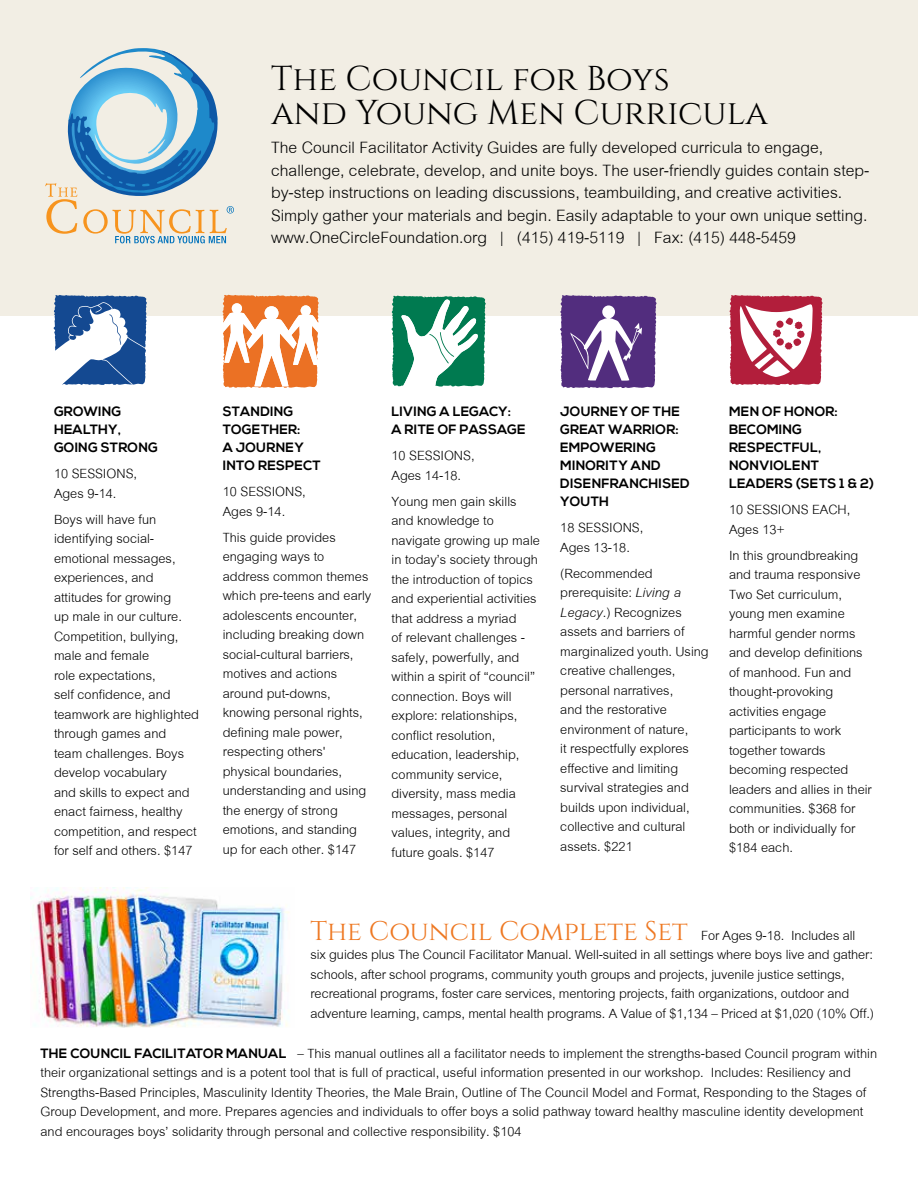
<style>
.page{position:relative;width:918px;height:1188px;background:#fff}
.page>*{position:absolute;margin:0;border:0;box-sizing:border-box;transform-origin:0 0}
.t1{font:34.5px/34.5px "Cinzel";color:#000}
.t2{font:24px/22.5px "Cordia UPC";color:#000}
.t3{font:19.5px/19.5px "Cordia UPC";color:#000}
.t4{font:700 13.5px/18px "Nexa";letter-spacing:.01em;color:#000}
.s1{font-style:italic}
.s2{font-family:"Cinzel";font-size:27px;color:#ee7822}
.s3{font-family:"Nexa";font-weight:700;font-size:13.5px}
</style>
<div class="page">
<div style="left:0;top:0;width:918px;height:315px;background:#f2eee4"></div>
<svg style="left:45px;top:48px;width:189px;height:195px"></svg>
<svg style="left:53px;top:295px;width:94px;height:90px"></svg>
<svg style="left:391px;top:295px;width:95px;height:92px"></svg>
<svg style="left:729px;top:295px;width:94px;height:90px"></svg>
<svg style="left:222px;top:294px;width:97px;height:94px"></svg>
<svg style="left:560px;top:295px;width:97px;height:93px"></svg>
<img style="left:31px;top:888px;width:259px;height:140px">
<h1 class="t1" style="left:271px;top:62px;width:499px">The Council for Boys<br>and Young Men Curricula</h1>
<p class="t2" style="left:271px;top:137px;width:600px">The Council Facilitator Activity Guides are fully developed curricula to engage, challenge, celebrate, develop, and unite boys. The user-friendly guides contain step&shy;by-step instructions on leading discussions, teambuilding, and creative activities.<br>Simply gather your materials and begin. Easily adaptable to your own unique setting. www.OneCircleFoundation.org | (415) 419-5119 | Fax: (415) 448-5459</p>
<p class="t4" style="left:54px;top:403px;width:105px">GROWING<br>HEALTHY,<br>GOING STRONG</p>
<p class="t3" style="left:54px;top:464px;width:85px">10 SESSIONS,<br>Ages 9-14.</p>
<p class="t3" style="left:54px;top:510px;width:146px">Boys will have fun identifying social&shy;emotional messages, experiences, and attitudes for growing<br>up male in our culture.<br>Competition, bullying, male and female<br>role expectations,<br>self confidence, and teamwork are highlighted through games and team challenges. Boys develop vocabulary<br>and skills to expect and enact fairness, healthy competition, and respect for self and others. $147</p>
<p class="t4" style="left:223px;top:403px;width:99px">STANDING<br>TOGETHER:<br>A JOURNEY<br>INTO RESPECT</p>
<p class="t3" style="left:223px;top:482px;width:85px">10 SESSIONS,<br>Ages 9-14.</p>
<p class="t3" style="left:223px;top:528px;width:150px">This guide provides engaging ways to address common themes which pre-teens and early adolescents encounter, including breaking down social-cultural barriers, motives and actions around put-downs, knowing personal rights, defining male power, respecting others' physical boundaries, understanding and using the energy of strong emotions, and standing up for each other. $147</p>
<p class="t4" style="left:392px;top:403px;width:135px">LIVING A LEGACY:<br>A RITE OF PASSAGE</p>
<p class="t3" style="left:392px;top:446px;width:85px">10 SESSIONS,<br>Ages 14-18.</p>
<p class="t3" style="left:392px;top:492px;width:150px">Young men gain skills and knowledge to navigate growing up male in today’s society through the introduction of topics and experiential activities that address a myriad<br>of relevant challenges - safely, powerfully, and within a spirit of “council” connection. Boys will explore: relationships, conflict resolution, education, leadership, community service, diversity, mass media messages, personal values, integrity, and future goals. $147</p>
<p class="t4" style="left:560px;top:403px;width:131px">JOURNEY OF THE<br>GREAT WARRIOR:<br>EMPOWERING<br>MINORITY AND<br>DISENFRANCHISED<br>YOUTH</p>
<p class="t3" style="left:560px;top:518px;width:85px">18 SESSIONS,<br>Ages 13-18.</p>
<p class="t3" style="left:560px;top:564px;width:150px">(Recommended prerequisite: <span class="s1">Living a<br>Legacy</span>.) Recognizes assets and barriers of marginalized youth. Using creative challenges, personal narratives,<br>and the restorative environment of nature,<br>it respectfully explores effective and limiting survival strategies and builds upon individual, collective and cultural assets. $221</p>
<p class="t4" style="left:729px;top:403px;width:146px">MEN OF HONOR:<br>BECOMING<br>RESPECTFUL,<br>NONVIOLENT<br>LEADERS (SETS 1 &amp; 2)</p>
<p class="t3" style="left:729px;top:500px;width:123px">10 SESSIONS EACH,<br>Ages 13+</p>
<p class="t3" style="left:729px;top:546px;width:144px">In this groundbreaking and trauma responsive<br>Two Set curriculum, young men examine harmful gender norms and develop definitions of manhood. Fun and thought-provoking activities engage participants to work together towards becoming respected leaders and allies in their communities. $368 for both or individually for $184 each.</p>
<p class="t3" style="left:310px;top:926px;width:565px"><span class="s2">The Council Complete Set</span> For Ages 9-18. Includes all six guides plus The Council Facilitator Manual. Well-suited in all settings where boys live and gather: schools, after school programs, community youth groups and projects, juvenile justice settings, recreational programs, foster care services, mentoring projects, faith organizations, outdoor and adventure learning, camps, mental health programs. A Value of $1,134 – Priced at $1,020 (10% Off.)</p>
<p class="t3" style="left:40px;top:1044px;width:838px"><span class="s3">THE COUNCIL FACILITATOR MANUAL</span> – This manual outlines all a facilitator needs to implement the strengths-based Council program within their organizational settings and is a potent tool that is full of practical, useful information presented in our workshop. Includes: Resiliency and Strengths-Based Principles, Masculinity Identity Theories, the Male Brain, Outline of The Council Model and Format, Responding to the Stages of Group Development, and more. Prepares agencies and individuals to offer boys a solid pathway toward healthy masculine identity development and encourages boys’ solidarity through personal and collective responsibility. $104</p>
</div>
